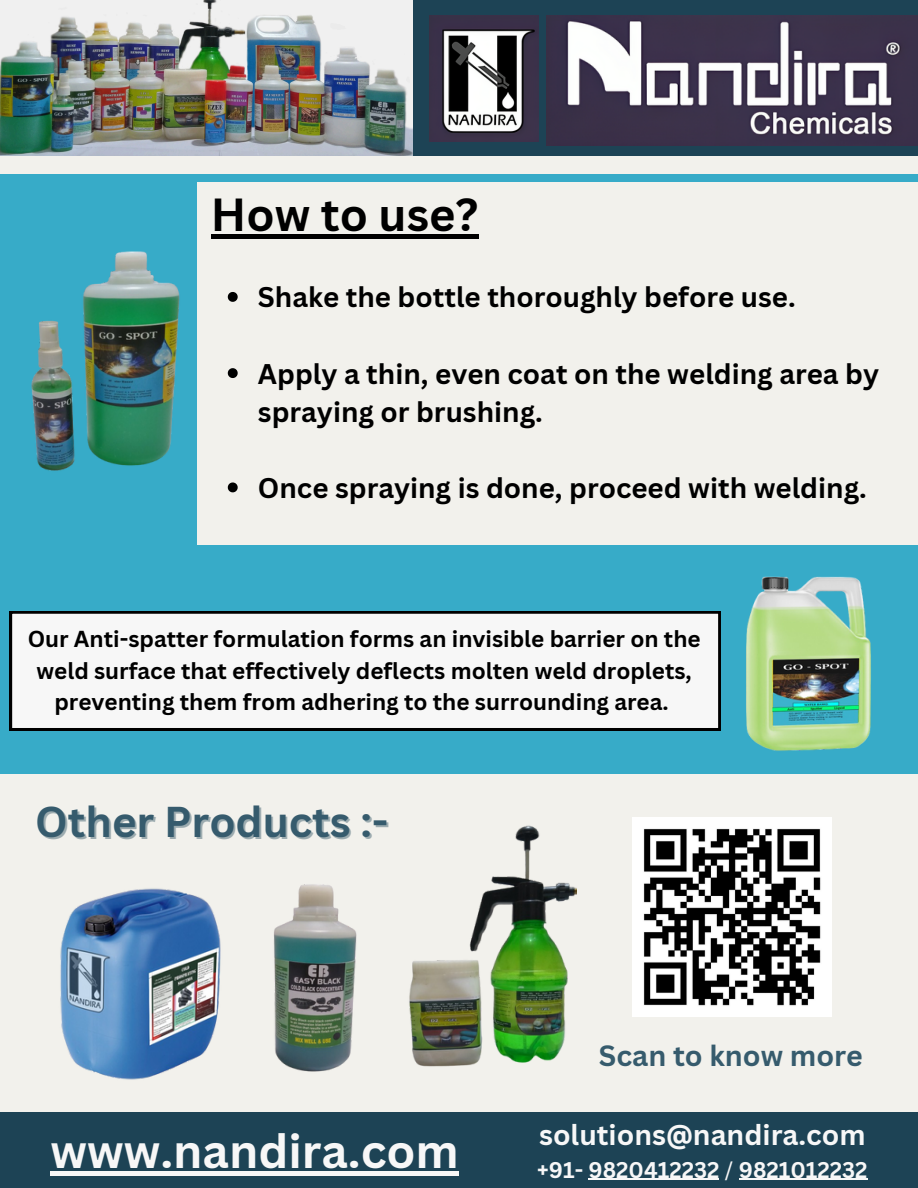
<style>
.page{position:relative;width:918px;height:1188px;background:#f2f1ec}
.page>*{position:absolute;margin:0;border:0;box-sizing:border-box;transform-origin:0 0}
.t1{font:700 46.5px "Canva Sans";color:#f7f7f7}
.t2{font:700 45.15px "Canva Sans";color:#000}
.t3{font:700 42px "Canva Sans";color:#365b6d}
.t4{font:700 28.5px "Canva Sans";color:#365b6d}
.t5{font:700 28.05px "Canva Sans";color:#f7f7f7}
.t6{font:700 27.75px/38.1px "Canva Sans";color:#000}
.t7{font:700 22.5px/31.5px "Canva Sans";color:#000;text-align:center}
.t8{font:700 22.05px "Canva Sans";color:#f7f7f7}
.s1{font-weight:400}
</style>
<div class="page">
<div style="left:0;top:0;width:918px;height:156px;background:#1d4355"></div>
<img style="left:430px;top:15px;width:109px;height:126px">
<img style="left:546px;top:15px;width:372px;height:131px">
<img style="left:0;top:0;width:413px;height:156px">
<div style="left:0;top:174px;width:918px;height:600px;background:#37abc8"></div>
<img style="left:31px;top:239px;width:167px;height:245px">
<img style="left:274px;top:884px;width:83px;height:188px">
<img style="left:395px;top:825px;width:182px;height:288px">
<img style="left:720px;top:576px;width:151px;height:175px">
<img style="left:60px;top:888px;width:161px;height:192px">
<div style="left:198px;top:182px;width:720px;height:363px;background:#f2f1ec"></div>
<img style="left:633px;top:818px;width:199px;height:199px">
<div style="left:0;top:1113px;width:918px;height:75px;background:#1d4355"></div>
<div style="left:51px;top:1171px;width:408px;height:5px;background:#f7f7f7"></div>
<hr style="left:588px;top:1179px;width:131px;height:1px;background:#f7f7f7">
<hr style="left:739px;top:1179px;width:129px;height:1px;background:#f7f7f7">
<div style="left:10px;top:611px;width:710px;height:119px;background:#f7f7f7"></div>
<hr style="left:211px;top:234px;width:267px;height:4px;background:#000">
<svg style="left:228px;top:292px;width:10px;height:10px"></svg>
<svg style="left:228px;top:368px;width:10px;height:10px"></svg>
<svg style="left:228px;top:482px;width:10px;height:10px"></svg>
<p class="t2" style="left:211px;top:183px;width:269px">How to use?</p>
<p class="t6" style="left:258px;top:278px;width:539px">Shake the bottle thoroughly before use.</p>
<h2 class="t6" style="left:258px;top:354px;width:623px">Apply a thin, even coat on the welding area by spraying or brushing.</h2>
<h1 class="t6" style="left:258px;top:468px;width:610px">Once spraying is done, proceed with welding.</h1>
<p class="t7" style="left:28px;top:623px;width:675px">Our Anti-spatter formulation forms an invisible barrier on the weld surface that effectively deflects molten weld droplets, preventing them from adhering to the surrounding area.</p>
<p class="t3" style="left:35px;top:792px;width:355px">Other Products :-</p>
<h3 class="t4" style="left:599px;top:1035px;width:266px">Scan to know more</h3>
<p class="t1" style="left:51px;top:1118px;width:410px">www.nandira.com</p>
<h1 class="t5" style="left:539px;top:1115px;width:328px">solutions@nandira.com</h1>
<h1 class="t8" style="left:537px;top:1154px;width:332px">+91- 9820412232 <span class="s1">/</span> 9821012232</h1>
</div>
